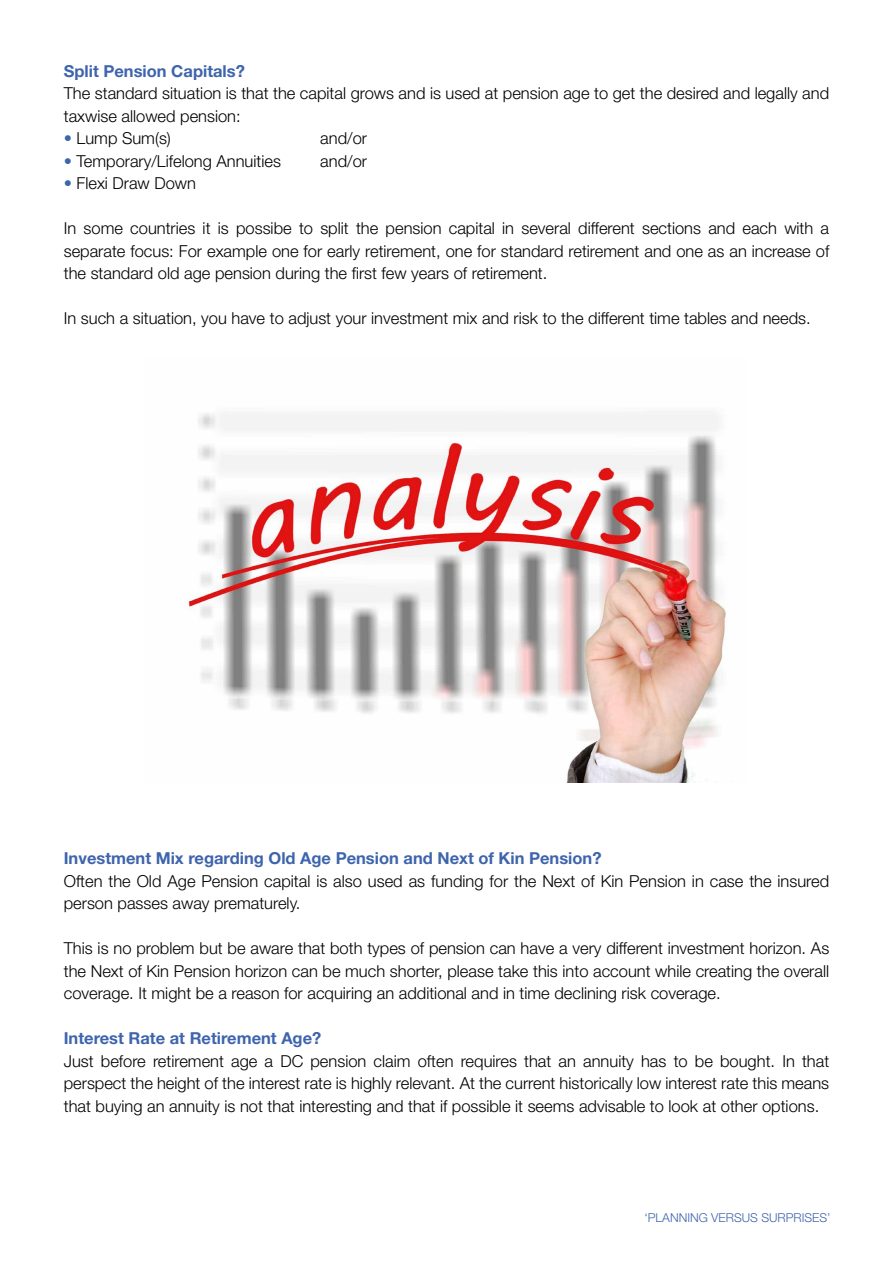
<style>
.page{position:relative;width:893px;height:1263px;background:#fff}
.page>*{position:absolute;margin:0;border:0;box-sizing:border-box;transform-origin:0 0}
.t1{font:300 16.5px/22.5px "Helvetica Neue LT";color:#000;text-align:justify}
.t2{font:700 16.5px "Helvetica Neue LT";color:#3e64ad}
.t3{font:300 12.3px "Helvetica Neue LT";color:#3e64ad}
.s1{color:#3e64ad}
</style>
<div class="page">
<img style="left:187px;top:413px;width:539px;height:369px">
<p class="t2" style="left:64px;top:61px;width:183px">Split Pension Capitals?</p>
<p class="t1" style="left:64px;top:82px;width:767px">The standard situation is that the capital grows and is used at pension age to get the desired and legally and taxwise allowed pension:</p>
<p class="t1" style="left:64px;top:127px;width:109px"><span class="s1">•</span> Lump Sum(s)</p>
<p class="t1" style="left:320px;top:127px;width:48px">and/or</p>
<p class="t1" style="left:64px;top:149px;width:219px"><span class="s1">•</span> Temporary/Lifelong Annuities</p>
<p class="t1" style="left:320px;top:149px;width:48px">and/or</p>
<p class="t1" style="left:64px;top:172px;width:134px"><span class="s1">•</span> Flexi Draw Down</p>
<p class="t1" style="left:64px;top:217px;width:767px">In some countries it is possibe to split the pension capital in several different sections and each with a separate focus: For example one for early retirement, one for standard retirement and one as an increase of the standard old age pension during the first few years of retirement.</p>
<p class="t1" style="left:64px;top:307px;width:748px">In such a situation, you have to adjust your investment mix and risk to the different time tables and needs.</p>
<p class="t2" style="left:64px;top:848px;width:539px">Investment Mix regarding Old Age Pension and Next of Kin Pension?</p>
<p class="t1" style="left:64px;top:869px;width:767px">Often the Old Age Pension capital is also used as funding for the Next of Kin Pension in case the insured person passes away prematurely.</p>
<p class="t1" style="left:64px;top:937px;width:767px">This is no problem but be aware that both types of pension can have a very different investment horizon. As the Next of Kin Pension horizon can be much shorter, please take this into account while creating the overall coverage. It might be a reason for acquiring an additional and in time declining risk coverage.</p>
<p class="t2" style="left:64px;top:1028px;width:259px">Interest Rate at Retirement Age?</p>
<p class="t1" style="left:64px;top:1049px;width:767px">Just before retirement age a DC pension claim often requires that an annuity has to be bought. In that perspect the height of the interest rate is highly relevant. At the current historically low interest rate this means that buying an annuity is not that interesting and that if possible it seems advisable to look at other options.</p>
<p class="t3" style="left:644px;top:1210px;width:188px">‘PLANNING VERSUS SURPRISES’</p>
</div>
